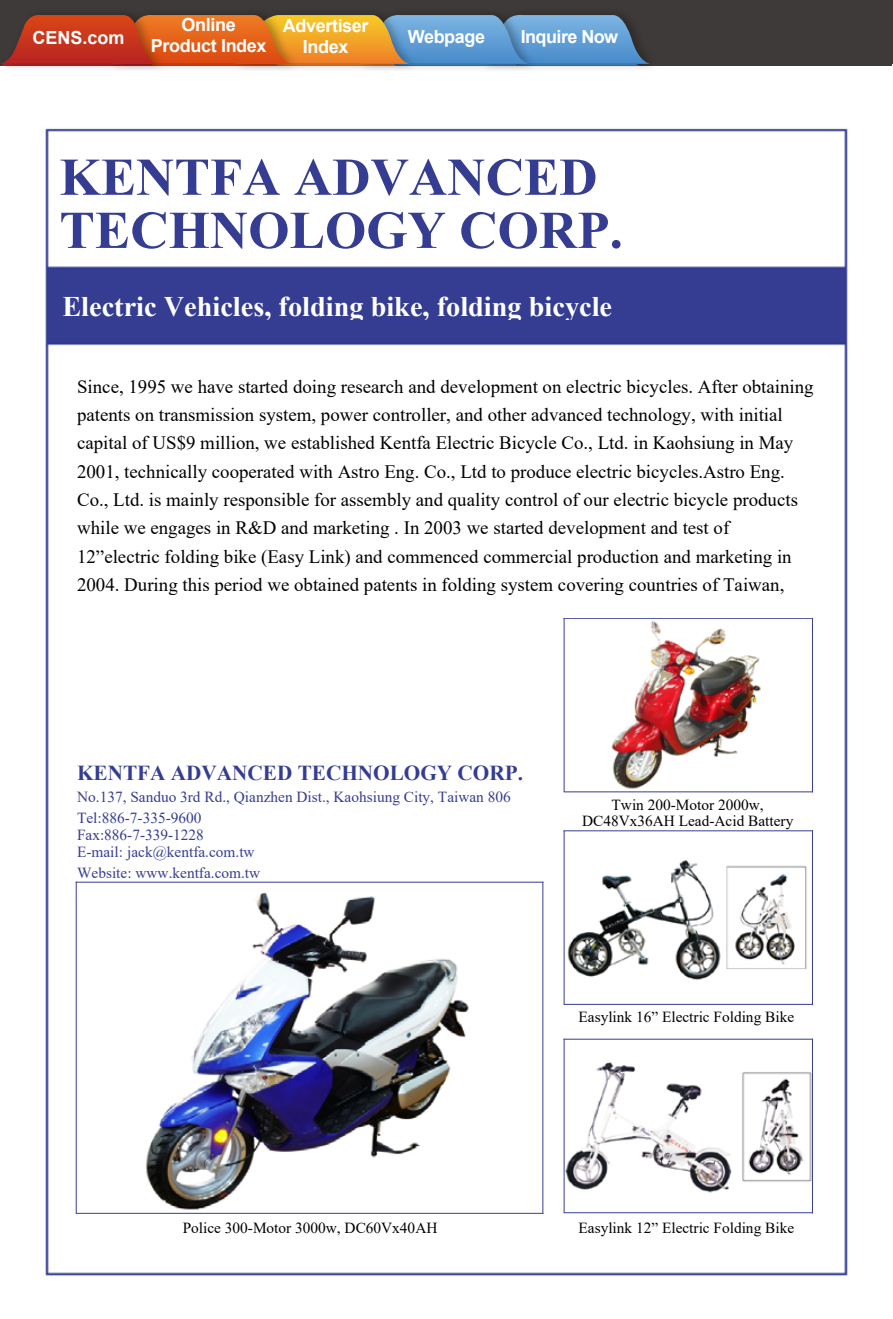
<style>
.page{position:relative;width:893px;height:1319px;background:#fff}
.page>*{position:absolute;margin:0;border:0;box-sizing:border-box;transform-origin:0 0}
.t1{font:700 53.1px/53.1px "Times New Roman";color:#353d92}
.t2{font:700 28.35px "Times New Roman";color:#fff}
.t3{font:700 21.3px "Times New Roman";color:#353d92}
.t4{font:18.9px/28.3px "Times New Roman";color:#000}
.t5{font:700 18px/21px "Arial";letter-spacing:-.02em;color:#fff;text-align:center}
.t6{font:15.3px/21.3px "Times New Roman";color:#353d92}
.t7{font:15.3px/15.3px "Times New Roman";color:#000;text-align:center}
</style>
<div class="page">
<img style="left:45px;top:128px;width:803px;height:1148px">
<div style="left:77px;top:882px;width:466px;height:330px;background:#fff"></div>
<img style="left:135px;top:882px;width:345px;height:328px">
<hr style="left:76px;top:882px;width:1px;height:330px;background:#353d92">
<hr style="left:76px;top:881px;width:467px;height:1px;background:#353d92">
<hr style="left:543px;top:882px;width:1px;height:331px;background:#353d92">
<hr style="left:76px;top:1212px;width:467px;height:1px;background:#353d92">
<div style="left:564px;top:618px;width:248px;height:173px;background:#fff"></div>
<img style="left:611px;top:621px;width:150px;height:168px">
<hr style="left:564px;top:618px;width:1px;height:173px;background:#353d92">
<hr style="left:564px;top:618px;width:248px;height:1px;background:#353d92">
<hr style="left:812px;top:618px;width:1px;height:173px;background:#353d92">
<hr style="left:564px;top:791px;width:248px;height:1px;background:#353d92">
<div style="left:564px;top:831px;width:248px;height:172px;background:#fff"></div>
<img style="left:567px;top:860px;width:240px;height:120px">
<hr style="left:564px;top:830px;width:1px;height:173px;background:#353d92">
<hr style="left:564px;top:830px;width:248px;height:1px;background:#353d92">
<hr style="left:812px;top:830px;width:1px;height:174px;background:#353d92">
<hr style="left:564px;top:1003px;width:248px;height:1px;background:#353d92">
<div style="left:564px;top:1039px;width:248px;height:173px;background:#fff"></div>
<img style="left:565px;top:1062px;width:247px;height:131px">
<hr style="left:564px;top:1039px;width:1px;height:172px;background:#353d92">
<hr style="left:564px;top:1038px;width:248px;height:1px;background:#353d92">
<hr style="left:812px;top:1039px;width:1px;height:173px;background:#353d92">
<hr style="left:564px;top:1212px;width:248px;height:1px;background:#353d92">
<div style="left:0;top:0;width:893px;height:64px;background:#3e3a39"></div>
<div style="left:477px;top:6px;width:184px;height:67px;background:#000;opacity:.29"></div>
<div style="left:355px;top:6px;width:185px;height:67px;background:#000;opacity:.29"></div>
<div style="left:231px;top:6px;width:190px;height:67px;background:#000;opacity:.29"></div>
<div style="left:108px;top:6px;width:194px;height:67px;background:#000;opacity:.29"></div>
<div style="left:0;top:6px;width:169px;height:67px;background:#000;opacity:.29"></div>
<svg style="left:0;top:13px;width:650px;height:51px;background:#a17460"></svg>
<p class="t5" style="left:151px;top:15px;width:117px">Online<br>Product Index</p>
<p class="t5" style="left:283px;top:16px;width:87px">Advertiser<br>Index</p>
<p class="t5" style="left:32px;top:27px;width:94px">CENS.com</p>
<p class="t5" style="left:408px;top:27px;width:79px">Webpage</p>
<p class="t5" style="left:521px;top:27px;width:99px">Inquire Now</p>
<p class="t1" style="left:59px;top:149px;width:565px">KENTFA ADVANCED<br>TECHNOLOGY CORP.</p>
<p class="t2" style="left:62px;top:286px;width:551px">Electric Vehicles, folding bike, folding bicycle</p>
<p class="t4" style="left:77px;top:371px;width:738px">Since, 1995 we have started doing research and development on electric bicycles. After obtaining patents on transmission system, power controller, and other advanced technology, with initial capital of US$9 million, we established Kentfa Electric Bicycle Co., Ltd. in Kaohsiung in May 2001, technically cooperated with Astro Eng. Co., Ltd to produce electric bicycles.Astro Eng.<br>Co., Ltd. is mainly responsible for assembly and quality control of our electric bicycle products while we engages in R&amp;D and marketing . In 2003 we started development and test of 12”electric folding bike (Easy Link) and commenced commercial production and marketing in 2004. During this period we obtained patents in folding system covering countries of Taiwan,</p>
<p class="t3" style="left:77px;top:757px;width:447px">KENTFA ADVANCED TECHNOLOGY CORP.</p>
<p class="t6" style="left:77px;top:785px;width:435px">No.137, Sanduo 3rd Rd., Qianzhen Dist., Kaohsiung City, Taiwan 806<br>Tel:886-7-335-9600</p>
<p class="t6" style="left:77px;top:826px;width:179px;line-height:16.5px">Fax:886-7-339-1228<br>E-mail: jack@kentfa.com.tw</p>
<p class="t6" style="left:77px;top:861px;width:185px">Website: www.kentfa.com.tw</p>
<p class="t7" style="left:582px;top:797px;width:213px">Twin 200-Motor 2000w,<br>DC48Vx36AH Lead-Acid Battery</p>
<p class="t7" style="left:579px;top:1008px;width:217px">Easylink 16” Electric Folding Bike</p>
<p class="t7" style="left:183px;top:1219px;width:256px">Police 300-Motor 3000w, DC60Vx40AH</p>
<p class="t7" style="left:579px;top:1219px;width:217px">Easylink 12” Electric Folding Bike</p>
</div>
